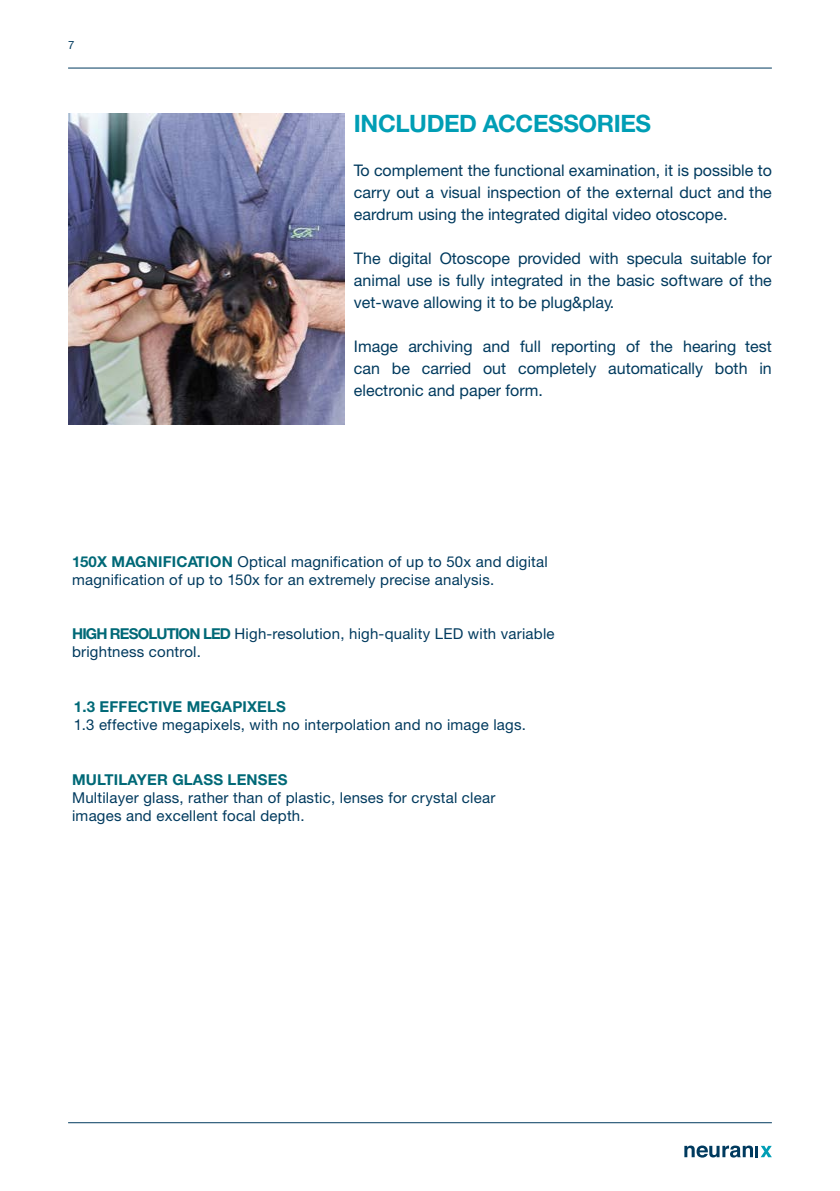
<style>
.page{position:relative;width:840px;height:1191px;background:#fff}
.page>*{position:absolute;margin:0;border:0;box-sizing:border-box;transform-origin:0 0}
.t1{font:700 24px "Helvetica Neue LT Std";letter-spacing:-.015em;color:#009eb5}
.t2{font:16px/22px "Helvetica Neue LT Std";color:#003a5e;text-align:justify}
.t3{font:15px/18px "Helvetica Neue LT Std";letter-spacing:.015em;color:#003a5e}
.t4{font:700 15px "Helvetica Neue LT Std";letter-spacing:.01em;color:#006977}
.t5{font:11.4px "Helvetica Neue LT Std";color:#003a5e}
.s1{font-weight:700;color:#006977}
</style>
<div class="page">
<hr style="left:68px;top:68px;width:703px;height:1px;background:#003a5e">
<hr style="left:68px;top:1122px;width:703px;height:1px;background:#003a5e">
<img style="left:68px;top:113px;width:276px;height:312px">
<svg style="left:684px;top:1145px;width:87px;height:12px"></svg>
<p class="t5" style="left:68px;top:38px;width:8px">7</p>
<h1 class="t1" style="left:354px;top:109px;width:298px">INCLUDED ACCESSORIES</h1>
<p class="t2" style="left:354px;top:159px;width:419px">To complement the functional examination, it is possible to carry out a visual inspection of the external duct and the eardrum using the integrated digital video otoscope.</p>
<p class="t2" style="left:354px;top:247px;width:419px">The digital Otoscope provided with specula suitable for animal use is fully integrated in the basic software of the vet-wave allowing it to be plug&amp;play.</p>
<p class="t2" style="left:354px;top:335px;width:419px">Image archiving and full reporting of the hearing test can be carried out completely automatically both in electronic and paper form.</p>
<p class="t3" style="left:72px;top:552px;width:477px"><span class="s1">150X MAGNIFICATION</span> Optical magnification of up to 50x and digital magnification of up to 150x for an extremely precise analysis.</p>
<p class="t3" style="left:72px;top:624px;width:484px"><span class="s1">HIGH RESOLUTION LED</span> High-resolution, high-quality LED with variable brightness control.</p>
<p class="t4" style="left:74px;top:697px;width:213px">1.3 EFFECTIVE MEGAPIXELS</p>
<p class="t3" style="left:74px;top:715px;width:453px">1.3 effective megapixels, with no interpolation and no image lags.</p>
<p class="t4" style="left:72px;top:770px;width:217px">MULTILAYER GLASS LENSES</p>
<p class="t3" style="left:72px;top:788px;width:424px">Multilayer glass, rather than of plastic, lenses for crystal clear images and excellent focal depth.</p>
</div>
